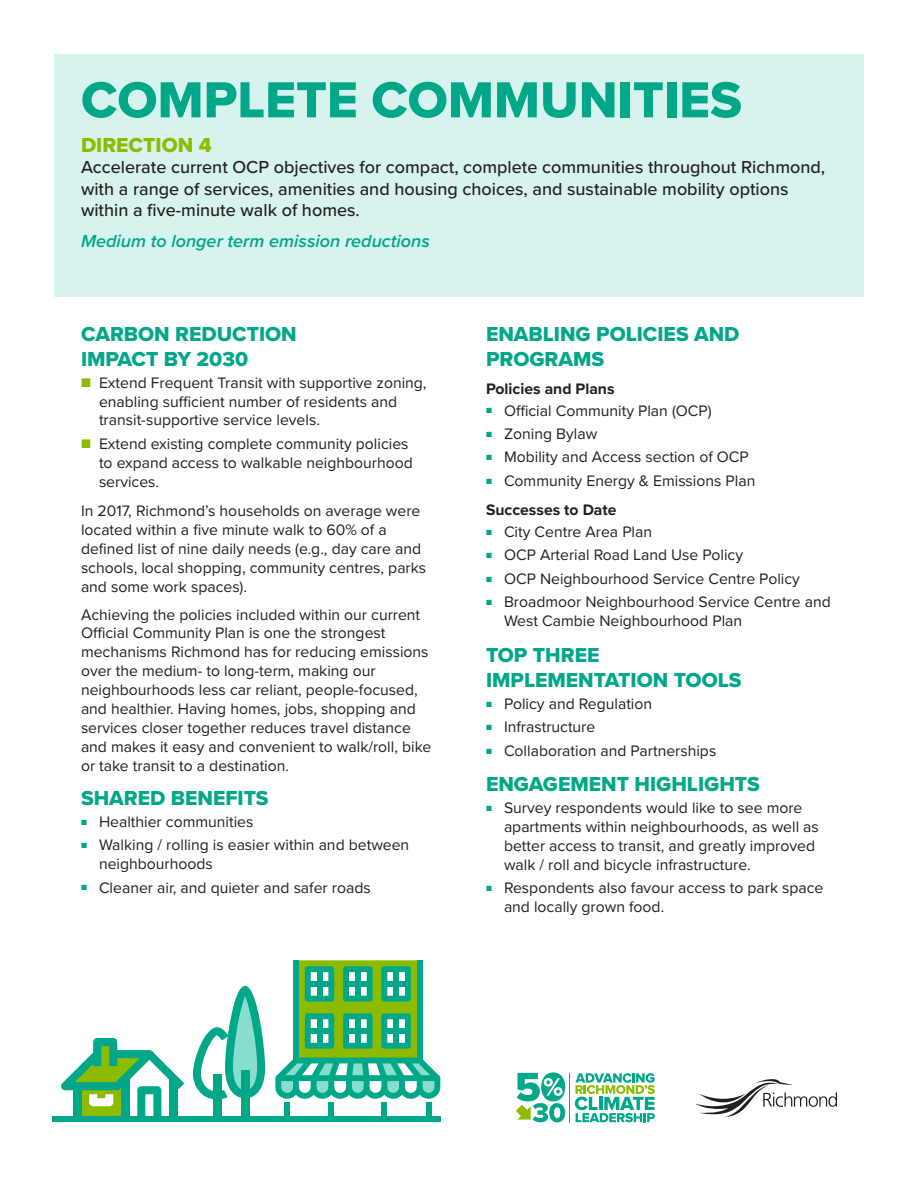
<style>
.page{position:relative;width:918px;height:1188px;background:#fff}
.page>*{position:absolute;margin:0;border:0;box-sizing:border-box;transform-origin:0 0}
.t1{font:52.5px "Proxima Nova Extrabld";color:#00a788}
.Subhead{font:21px/25.2px "Proxima Nova Extrabld";color:#00a788}
.Direction{font:21px "Proxima Nova Extrabld";color:#8dbb00}
.Direction_Text{font:500 18px/21.6px "Proxima Nova";color:#231f20}
.Reduction_Text{font:italic 600 18px "Proxima Nova";color:#00a788}
.Body{font:15.75px/18.9px "Proxima Nova";color:#231f20}
.Subhead_2{font:700 15.75px "Proxima Nova";color:#231f20}
.s1{font-size:15px;color:#8dbb00}
.s2{font-size:9px;color:#00a788}
</style>
<div class="page">
<hr style="left:570px;top:1073px;width:1px;height:49px;background:#00a788">
<svg style="left:516px;top:1072px;width:49px;height:50px"></svg>
<svg style="left:575px;top:1073px;width:80px;height:49px"></svg>
<svg style="left:695px;top:1079px;width:142px;height:38px"></svg>
<div style="left:54px;top:54px;width:810px;height:243px;background:#d6f3ed"></div>
<svg style="left:61px;top:1038px;width:123px;height:78px"></svg>
<div style="left:241px;top:1070px;width:8px;height:48px;background:#00a788"></div>
<svg style="left:193px;top:986px;width:72px;height:114px"></svg>
<div style="left:213px;top:1074px;width:8px;height:44px;background:#00a788"></div>
<div style="left:52px;top:1116px;width:388px;height:6px;background:#00a788"></div>
<div style="left:426px;top:1102px;width:5px;height:17px;background:#00a788"></div>
<div style="left:284px;top:1102px;width:6px;height:17px;background:#00a788"></div>
<div style="left:328px;top:1102px;width:6px;height:17px;background:#00a788"></div>
<div style="left:381px;top:1102px;width:6px;height:17px;background:#00a788"></div>
<svg style="left:275px;top:960px;width:165px;height:139px"></svg>
<div style="left:317px;top:969px;width:5px;height:30px;background:#00a788"></div>
<div style="left:308px;top:981px;width:23px;height:6px;background:#00a788"></div>
<p class="t1" style="left:81px;top:61px;width:662px">COMPLETE COMMUNITIES</p>
<p class="Direction" style="left:81px;top:129px;width:132px">DIRECTION 4</p>
<p class="Direction_Text" style="left:81px;top:156px;width:746px">Accelerate current OCP objectives for compact, complete communities throughout Richmond, with a range of services, amenities and housing choices, and sustainable mobility options within a five-minute walk of homes.</p>
<p class="Reduction_Text" style="left:81px;top:228px;width:351px">Medium to longer term emission reductions</p>
<p class="Subhead" style="left:81px;top:321px;width:217px">CARBON REDUCTION<br>IMPACT BY 2030</p>
<p class="Body" style="left:99px;top:372px;width:329px;text-indent:-18px"><span class="s1">■</span> Extend Frequent Transit with supportive zoning, enabling sufficient number of residents and transit-supportive service levels.</p>
<p class="Body" style="left:99px;top:434px;width:315px;text-indent:-18px"><span class="s1">■</span> Extend existing complete community policies to expand access to walkable neighbourhood services.</p>
<p class="Body" style="left:81px;top:501px;width:347px">In 2017, Richmond’s households on average were located within a five minute walk to 60% of a defined list of nine daily needs (e.g., day care and schools, local shopping, community centres, parks and some work spaces).</p>
<p class="Body" style="left:81px;top:604px;width:352px">Achieving the policies included within our current Official Community Plan is one the strongest mechanisms Richmond has for reducing emissions over the medium- to long-term, making our neighbourhoods less car reliant, people-focused, and healthier. Having homes, jobs, shopping and services closer together reduces travel distance and makes it easy and convenient to walk/roll, bike or take transit to a destination.</p>
<p class="Subhead" style="left:81px;top:785px;width:189px">SHARED BENEFITS</p>
<p class="Body" style="left:81px;top:812px;width:174px"><span class="s2">■</span> Healthier communities</p>
<p class="Body" style="left:99px;top:835px;width:312px;text-indent:-18px"><span class="s2">■</span> Walking / rolling is easier within and between neighbourhoods</p>
<p class="Body" style="left:81px;top:877px;width:291px"><span class="s2">■</span> Cleaner air, and quieter and safer roads</p>
<p class="Subhead" style="left:486px;top:321px;width:255px">ENABLING POLICIES AND<br>PROGRAMS</p>
<p class="Subhead_2" style="left:486px;top:377px;width:130px">Policies and Plans</p>
<p class="Body" style="left:486px;top:400px;width:227px"><span class="s2">■</span> Official Community Plan (OCP)</p>
<p class="Body" style="left:486px;top:424px;width:113px"><span class="s2">■</span> Zoning Bylaw</p>
<p class="Body" style="left:486px;top:447px;width:264px"><span class="s2">■</span> Mobility and Access section of OCP</p>
<p class="Body" style="left:486px;top:470px;width:271px"><span class="s2">■</span> Community Energy &amp; Emissions Plan</p>
<p class="Subhead_2" style="left:486px;top:498px;width:132px">Successes to Date</p>
<p class="Body" style="left:486px;top:522px;width:168px"><span class="s2">■</span> City Centre Area Plan</p>
<p class="Body" style="left:486px;top:545px;width:259px"><span class="s2">■</span> OCP Arterial Road Land Use Policy</p>
<p class="Body" style="left:486px;top:569px;width:315px"><span class="s2">■</span> OCP Neighbourhood Service Centre Policy</p>
<p class="Body" style="left:504px;top:592px;width:328px;text-indent:-18px"><span class="s2">■</span> Broadmoor Neighbourhood Service Centre and<br>West Cambie Neighbourhood Plan</p>
<p class="Subhead" style="left:486px;top:642px;width:257px">TOP THREE<br>IMPLEMENTATION TOOLS</p>
<p class="Body" style="left:486px;top:694px;width:168px"><span class="s2">■</span> Policy and Regulation</p>
<p class="Body" style="left:486px;top:717px;width:111px"><span class="s2">■</span> Infrastructure</p>
<p class="Body" style="left:486px;top:740px;width:232px"><span class="s2">■</span> Collaboration and Partnerships</p>
<p class="Subhead" style="left:486px;top:772px;width:275px">ENGAGEMENT HIGHLIGHTS</p>
<p class="Body" style="left:504px;top:798px;width:316px;text-indent:-18px"><span class="s2">■</span> Survey respondents would like to see more apartments within neighbourhoods, as well as better access to transit, and greatly improved walk / roll and bicycle infrastructure.</p>
<p class="Body" style="left:504px;top:878px;width:321px;text-indent:-18px"><span class="s2">■</span> Respondents also favour access to park space and locally grown food.</p>
</div>
